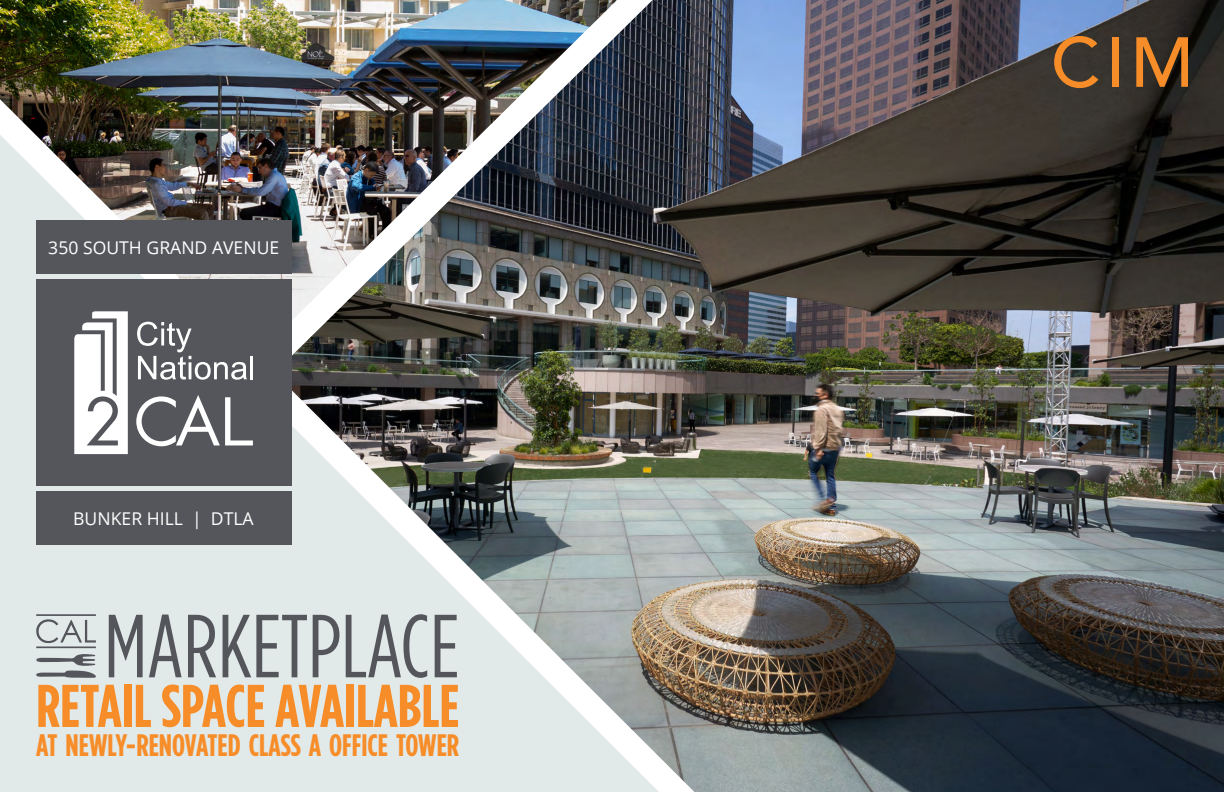
<style>
.page{position:relative;width:1224px;height:792px;background:#fff}
.page>*{position:absolute;margin:0;border:0;box-sizing:border-box;transform-origin:0 0}
.t1{font:700 60.2px "Gotham Condensed";color:#f78d29}
.t2{font:700 31px "Gotham Condensed";color:#f78d29}
.t3{font:17.6px "Open Sans";color:#fff}
</style>
<div class="page">
<img style="left:685px;top:0;width:539px;height:792px">
<img style="left:0;top:0;width:211px;height:51px">
<svg style="left:1054px;top:36px;width:44px;height:52px;background:#765433"></svg>
<div style="left:1112px;top:37px;width:7px;height:50px;background:#f78d28"></div>
<svg style="left:1136px;top:37px;width:52px;height:50px;background:#8d5723"></svg>
<img style="left:211px;top:0;width:474px;height:51px">
<img style="left:0;top:51px;width:727px;height:741px">
<div style="left:36px;top:491px;width:255px;height:54px;background:#54565b"></div>
<div style="left:36px;top:220px;width:255px;height:54px;background:#54565b"></div>
<div style="left:36px;top:279px;width:255px;height:207px;background:#54565b"></div>
<svg style="left:137px;top:322px;width:110px;height:58px"></svg>
<hr style="left:250px;top:356px;width:3px;height:23px;background:#fff">
<svg style="left:136px;top:395px;width:117px;height:51px"></svg>
<svg style="left:74px;top:311px;width:54px;height:143px"></svg>
<p class="t3" style="left:48px;top:236px;width:233px">350 SOUTH GRAND AVENUE</p>
<p class="t3" style="left:73px;top:507px;width:182px">BUNKER HILL | DTLA</p>
<h1 class="t1" style="left:36px;top:671px;width:425px">RETAIL SPACE AVAILABLE</h1>
<p class="t2" style="left:36px;top:727px;width:425px">AT NEWLY-RENOVATED CLASS A OFFICE TOWER</p>
</div>
